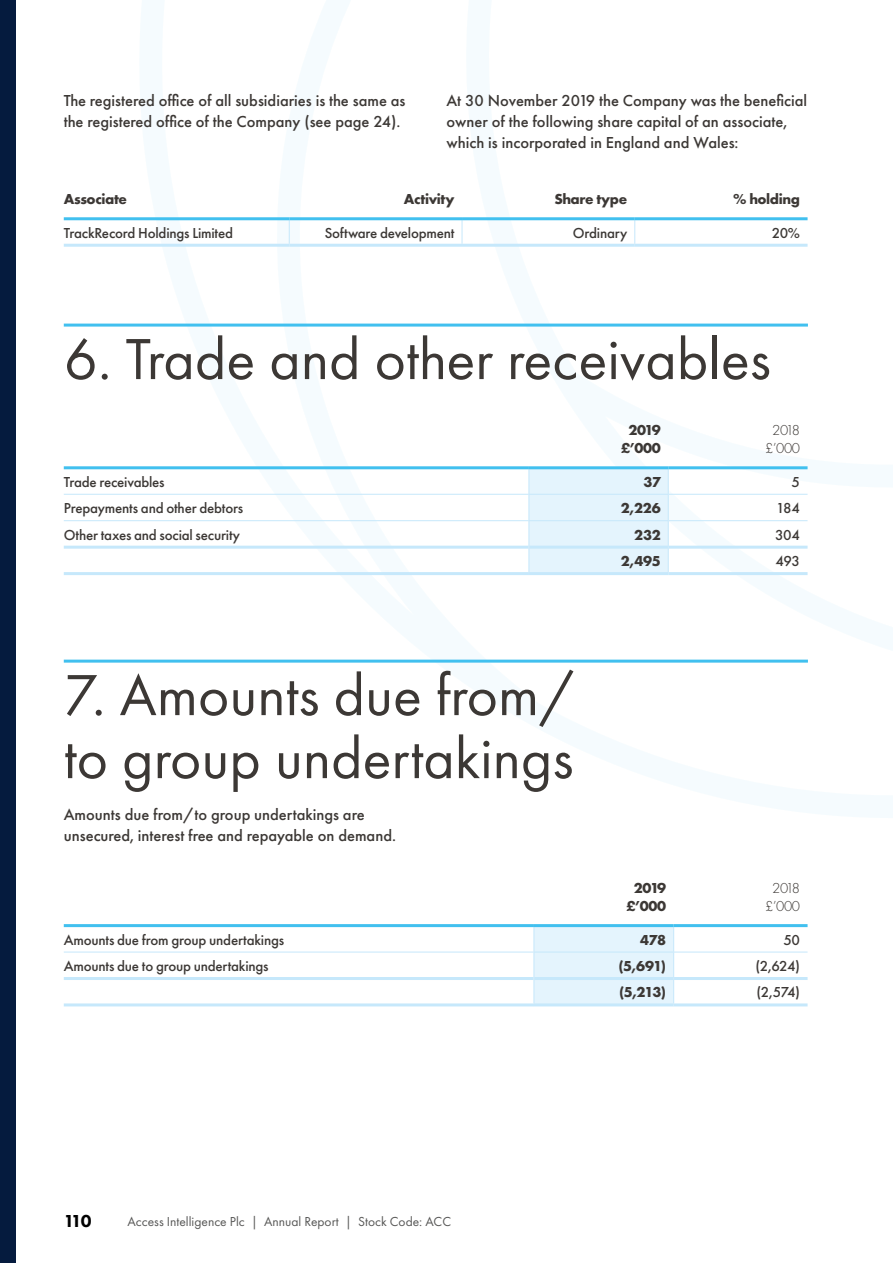
<style>
.page{position:relative;width:893px;height:1263px;background:#fff}
.page>*{position:absolute;margin:0;border:0;box-sizing:border-box;transform-origin:0 0}
.t1{font:60px/63px "Futura PT";color:#3c3835}
.t2{font:800 18px "Futura PT";color:#000}
.t3{font:500 16.5px/21px "Futura PT";color:#3c3835}
.t4{font:500 15px "Futura PT";letter-spacing:-.015em;color:#3c3835}
.t5{font:700 15px/18px "Futura PT";letter-spacing:-.025em;color:#3c3835;text-align:center}
.t6{font:300 15px/18px "Futura PT";letter-spacing:-.025em;color:#3c3835;text-align:center}
.t7{font:13.5px "Futura PT";color:#575756}
</style>
<div class="page">
<svg style="left:126px;top:217px;width:682px;height:443px"></svg>
<div style="left:0;top:0;width:16px;height:1263px;background:#051b3e"></div>
<hr style="left:64px;top:324px;width:744px;height:3px;background:#41c0ef">
<hr style="left:64px;top:660px;width:744px;height:3px;background:#41c0ef">
<svg style="left:289px;top:220px;width:1px;height:24px"></svg>
<svg style="left:462px;top:220px;width:1px;height:24px"></svg>
<svg style="left:634px;top:220px;width:1px;height:24px"></svg>
<hr style="left:64px;top:244px;width:225px;height:3px;background:#c6e8fb">
<hr style="left:289px;top:244px;width:173px;height:3px;background:#c6e8fb">
<hr style="left:462px;top:244px;width:173px;height:3px;background:#c6e8fb">
<hr style="left:635px;top:244px;width:172px;height:3px;background:#c6e8fb">
<hr style="left:289px;top:217px;width:173px;height:3px;background:#41c0ef">
<hr style="left:462px;top:217px;width:173px;height:3px;background:#41c0ef">
<hr style="left:635px;top:217px;width:172px;height:3px;background:#41c0ef">
<hr style="left:64px;top:217px;width:225px;height:3px;background:#41c0ef">
<hr style="left:64px;top:494px;width:465px;height:1px;background:#c6e8fb">
<hr style="left:668px;top:494px;width:139px;height:1px;background:#c6e8fb">
<hr style="left:64px;top:520px;width:465px;height:1px;background:#c6e8fb">
<hr style="left:668px;top:520px;width:139px;height:1px;background:#c6e8fb">
<hr style="left:64px;top:546px;width:465px;height:3px;background:#c6e8fb">
<hr style="left:669px;top:546px;width:138px;height:3px;background:#c6e8fb">
<hr style="left:64px;top:572px;width:465px;height:3px;background:#c6e8fb">
<hr style="left:529px;top:572px;width:139px;height:3px;background:#c6e8fb">
<svg style="left:529px;top:469px;width:140px;height:103px"></svg>
<hr style="left:668px;top:572px;width:139px;height:3px;background:#c6e8fb">
<hr style="left:64px;top:466px;width:465px;height:3px;background:#41c0ef">
<hr style="left:529px;top:466px;width:139px;height:3px;background:#41c0ef">
<hr style="left:668px;top:466px;width:139px;height:3px;background:#41c0ef">
<hr style="left:64px;top:952px;width:470px;height:1px;background:#c6e8fb">
<hr style="left:674px;top:952px;width:133px;height:1px;background:#c6e8fb">
<hr style="left:64px;top:977px;width:470px;height:3px;background:#c6e8fb">
<hr style="left:674px;top:977px;width:133px;height:3px;background:#c6e8fb">
<hr style="left:64px;top:1003px;width:470px;height:3px;background:#c6e8fb">
<hr style="left:534px;top:1003px;width:140px;height:3px;background:#c6e8fb">
<svg style="left:534px;top:927px;width:140px;height:77px"></svg>
<hr style="left:674px;top:1003px;width:133px;height:3px;background:#c6e8fb">
<hr style="left:64px;top:924px;width:470px;height:3px;background:#41c0ef">
<hr style="left:534px;top:924px;width:140px;height:3px;background:#41c0ef">
<hr style="left:674px;top:924px;width:133px;height:3px;background:#41c0ef">
<p class="t3" style="left:64px;top:90px;width:343px">The registered office of all subsidiaries is the same as the registered office of the Company (see page 24).</p>
<p class="t3" style="left:446px;top:90px;width:362px">At 30 November 2019 the Company was the beneficial owner of the following share capital of an associate, which is incorporated in England and Wales:</p>
<p class="t5" style="left:64px;top:189px;width:65px">Associate</p>
<p class="t5" style="left:404px;top:189px;width:52px">Activity</p>
<p class="t5" style="left:554px;top:189px;width:74px">Share type</p>
<p class="t5" style="left:733px;top:189px;width:68px">% holding</p>
<p class="t4" style="left:64px;top:224px;width:171px">TrackRecord Holdings Limited</p>
<p class="t4" style="left:325px;top:224px;width:131px">Software development</p>
<p class="t4" style="left:573px;top:224px;width:56px">Ordinary</p>
<p class="t4" style="left:772px;top:224px;width:30px">20%</p>
<h1 class="t1" style="left:64px;top:327px;width:709px">6. Trade and other receivables</h1>
<p class="t5" style="left:621px;top:420px;width:41px">2019 £’000</p>
<p class="t6" style="left:765px;top:421px;width:36px">2018 £’000</p>
<p class="t4" style="left:64px;top:473px;width:102px">Trade receivables</p>
<p class="t5" style="left:643px;top:472px;width:19px">37</p>
<p class="t4" style="left:791px;top:473px;width:10px">5</p>
<p class="t4" style="left:64px;top:499px;width:181px">Prepayments and other debtors</p>
<p class="t5" style="left:621px;top:499px;width:42px">2,226</p>
<p class="t4" style="left:776px;top:499px;width:25px">184</p>
<p class="t4" style="left:64px;top:526px;width:178px">Other taxes and social security</p>
<p class="t5" style="left:634px;top:525px;width:28px">232</p>
<p class="t4" style="left:775px;top:526px;width:26px">304</p>
<p class="t5" style="left:621px;top:552px;width:42px">2,495</p>
<p class="t4" style="left:775px;top:552px;width:26px">493</p>
<h1 class="t1" style="left:64px;top:663px;width:512px">7. Amounts due from/ to group undertakings</h1>
<p class="t3" style="left:64px;top:804px;width:334px">Amounts due from/to group undertakings are unsecured, interest free and repayable on demand.</p>
<p class="t5" style="left:626px;top:878px;width:41px">2019 £’000</p>
<p class="t6" style="left:765px;top:879px;width:36px">2018 £’000</p>
<p class="t4" style="left:64px;top:930px;width:222px">Amounts due from group undertakings</p>
<p class="t5" style="left:640px;top:930px;width:27px">478</p>
<p class="t4" style="left:783px;top:930px;width:18px">50</p>
<p class="t4" style="left:64px;top:957px;width:206px">Amounts due to group undertakings</p>
<p class="t5" style="left:618px;top:956px;width:49px">(5,691)</p>
<p class="t4" style="left:756px;top:957px;width:46px">(2,624)</p>
<p class="t5" style="left:619px;top:983px;width:49px">(5,213)</p>
<p class="t4" style="left:757px;top:983px;width:45px">(2,574)</p>
<p class="t2" style="left:64px;top:1210px;width:29px">110</p>
<p class="t7" style="left:128px;top:1213px;width:325px">Access Intelligence Plc | Annual Report | Stock Code: ACC</p>
</div>
